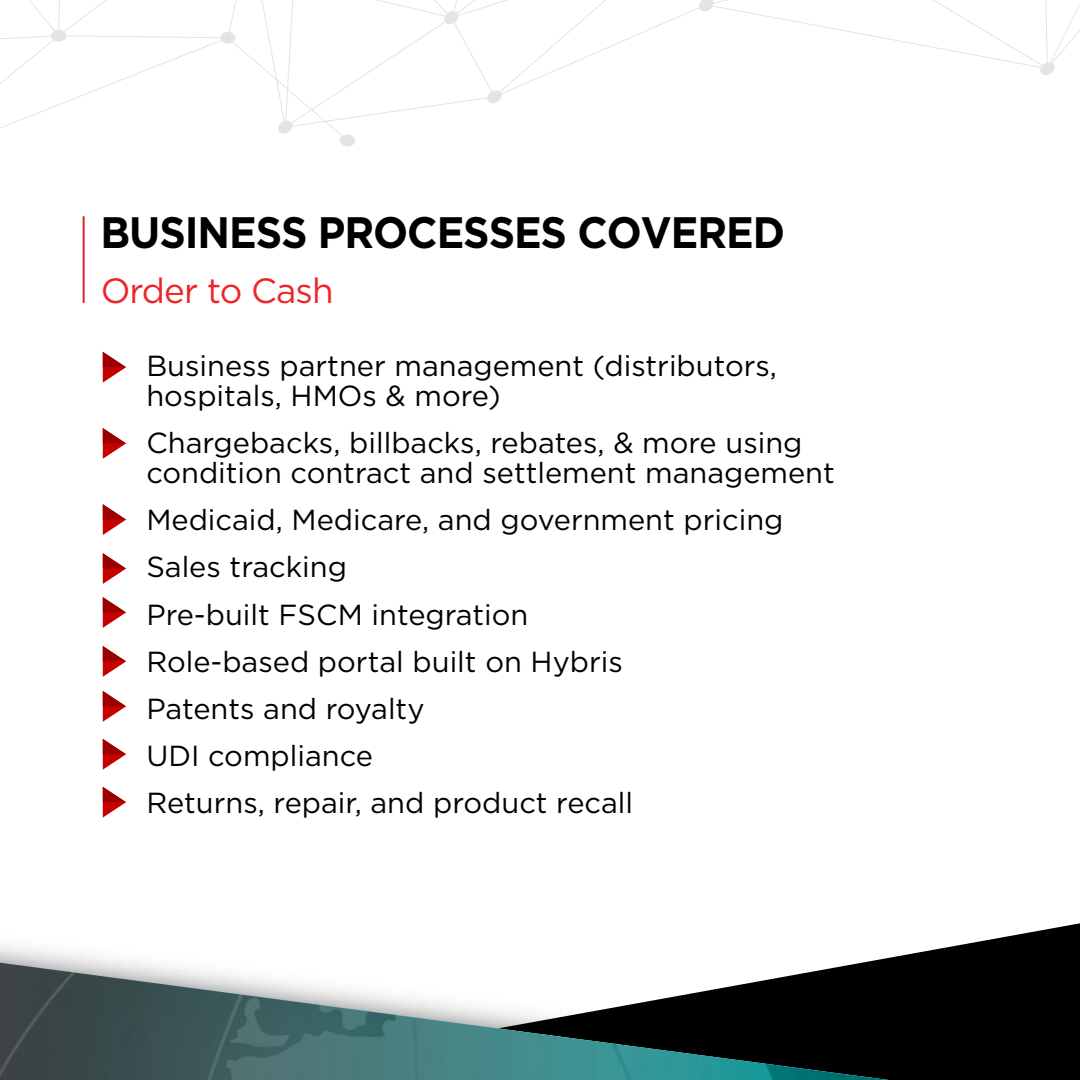
<style>
.page{position:relative;width:1080px;height:1080px;background:#fff}
.page>*{position:absolute;margin:0;border:0;box-sizing:border-box;transform-origin:0 0}
.t1{font:700 44px "Gotham";letter-spacing:-.025em;color:#000;scale:.94 1}
.t2{font:35px "Gotham";letter-spacing:-.025em;color:#ed2529}
.t3{font:29px/47px "Gotham";color:#000}
</style>
<div class="page">
<svg style="left:951px;top:923px;width:129px;height:157px;background:#131313"></svg>
<img style="left:102px;top:786px;width:849px;height:294px">
<svg style="left:0;top:820px;width:899px;height:260px"></svg>
<svg style="left:0;top:0;width:1080px;height:147px"></svg>
<svg style="left:103px;top:352px;width:23px;height:31px"></svg>
<svg style="left:103px;top:428px;width:23px;height:31px"></svg>
<svg style="left:103px;top:504px;width:23px;height:31px"></svg>
<svg style="left:103px;top:553px;width:23px;height:31px"></svg>
<svg style="left:103px;top:597px;width:23px;height:31px"></svg>
<svg style="left:103px;top:646px;width:23px;height:31px"></svg>
<svg style="left:103px;top:691px;width:23px;height:31px"></svg>
<svg style="left:103px;top:739px;width:23px;height:31px"></svg>
<svg style="left:103px;top:787px;width:23px;height:31px"></svg>
<h1 class="t1" style="left:100px;top:204px;width:730px">BUSINESS PROCESSES COVERED</h1>
<p class="t2" style="left:100px;top:268px;width:235px">Order to Cash</p>
<p class="t3" style="left:146px;top:351px;width:632px;line-height:30px">Business partner management (distributors, hospitals, HMOs &amp; more)</p>
<p class="t3" style="left:146px;top:428px;width:690px;line-height:30px">Chargebacks, billbacks, rebates, &amp; more using condition contract and settlement management</p>
<p class="t3" style="left:146px;top:496px;width:639px">Medicaid, Medicare, and government pricing<br>Sales tracking<br>Pre-built FSCM integration<br>Role-based portal built on Hybris<br>Patents and royalty<br>UDI compliance<br>Returns, repair, and product recall</p>
</div>
